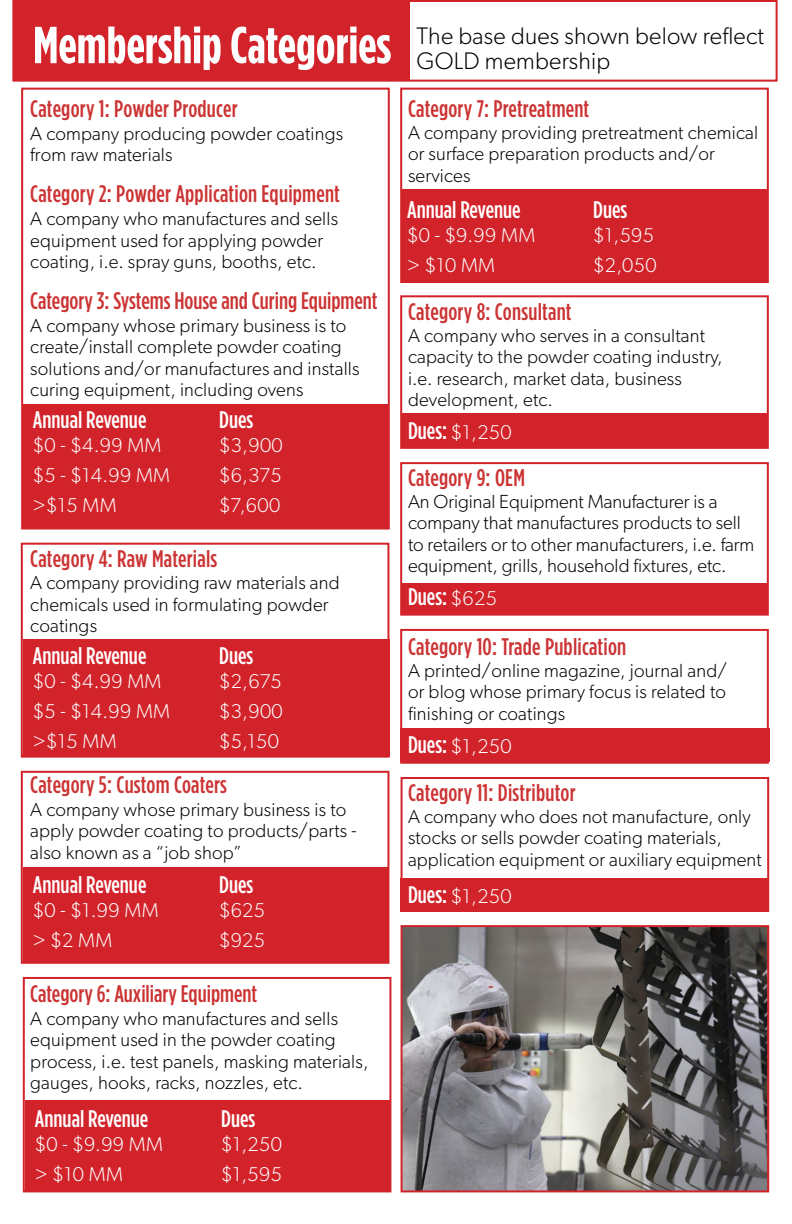
<style>
.page{position:relative;width:792px;height:1224px;background:#fff}
.page>*{position:absolute;margin:0;border:0;box-sizing:border-box;transform-origin:0 0}
.t1{font:700 52px "Gotham Condensed";color:#fff}
.t2{font:500 24px/50.4px "Gotham Condensed";letter-spacing:.01em;color:#c33}
.t3{font:500 24px "Gotham Condensed";color:#fff}
.t4{font:300 24px/25px "Gibson";letter-spacing:.01em;color:#000}
.t5{font:300 20px/30px "Gibson";letter-spacing:.02em;color:#fff}
.t6{font:300 19px/21.6px "Gibson";letter-spacing:.01em;color:#000}
.s1{font-family:"Gotham Condensed";font-weight:500;font-size:24px}
.s2{color:#fff}
.s3{font-family:"Gibson";font-weight:300;font-size:20px;color:#fff}
</style>
<div class="page">
<div style="left:400px;top:879px;width:369px;height:33px;background:#d2232a"></div>
<div style="left:400px;top:729px;width:369px;height:33px;background:#d2232a"></div>
<div style="left:402px;top:583px;width:365px;height:31px;background:#d2232a"></div>
<div style="left:402px;top:413px;width:365px;height:34px;background:#d2232a"></div>
<div style="left:403px;top:190px;width:364px;height:91px;background:#d2232a"></div>
<div style="left:25px;top:1100px;width:364px;height:91px;background:#d2232a"></div>
<div style="left:23px;top:867px;width:365px;height:95px;background:#d2232a"></div>
<div style="left:23px;top:639px;width:366px;height:118px;background:#d2232a"></div>
<div style="left:23px;top:404px;width:365px;height:124px;background:#d2232a"></div>
<div style="left:14px;top:0;width:396px;height:81px;background:#d2232a"></div>
<div style="left:400px;top:629px;width:369px;height:135px;border:2px solid #d2232a"></div>
<div style="left:401px;top:777px;width:368px;height:135px;border:2px solid #d2232a"></div>
<div style="left:21px;top:771px;width:368px;height:193px;border:2px solid #d2232a"></div>
<div style="left:21px;top:88px;width:369px;height:442px;border:2px solid #d2232a"></div>
<div style="left:21px;top:543px;width:368px;height:215px;border:2px solid #d2232a"></div>
<div style="left:400px;top:88px;width:369px;height:195px;border:2px solid #d2232a"></div>
<div style="left:23px;top:977px;width:368px;height:215px;border:2px solid #d2232a"></div>
<div style="left:400px;top:295px;width:369px;height:154px;border:2px solid #d2232a"></div>
<div style="left:400px;top:462px;width:369px;height:154px;border:2px solid #d2232a"></div>
<img style="left:404px;top:928px;width:362px;height:261px">
<div style="left:401px;top:925px;width:368px;height:267px;border:2px solid #d2232a"></div>
<div style="left:12px;top:0;width:766px;height:82px;border:2px solid #d2232a"></div>
<h1 class="t1" style="left:33px;top:14px;width:360px">Membership Categories</h1>
<p class="t2" style="left:30px;top:83px;width:209px">Category 1: Powder Producer</p>
<p class="t6" style="left:30px;top:122px;width:314px">A company producing powder coatings from raw materials</p>
<p class="t2" style="left:30px;top:168px;width:311px">Category 2: Powder Application Equipment</p>
<p class="t6" style="left:30px;top:207px;width:309px">A company who manufactures and sells equipment used for applying powder coating, i.e. spray guns, booths, etc.</p>
<p class="t2" style="left:30px;top:275px;width:349px">Category 3: Systems House and Curing Equipment</p>
<p class="t6" style="left:30px;top:314px;width:331px">A company whose primary business is to create/install complete powder coating solutions and/or manufactures and installs curing equipment, including ovens</p>
<p class="t3" style="left:33px;top:406px;width:115px">Annual Revenue</p>
<p class="t5" style="left:33px;top:430px;width:139px">$0 - $4.99 MM $5 - $14.99 MM &gt;$15 MM</p>
<p class="t3" style="left:219px;top:406px;width:36px">Dues</p>
<p class="t5" style="left:219px;top:430px;width:65px;text-align:justify">$3,900 $6,375 $7,600</p>
<p class="t2" style="left:30px;top:533px;width:189px">Category 4: Raw Materials</p>
<p class="t6" style="left:30px;top:572px;width:311px">A company providing raw materials and chemicals used in formulating powder coatings</p>
<p class="t3" style="left:33px;top:641px;width:115px">Annual Revenue</p>
<p class="t5" style="left:33px;top:665px;width:139px">$0 - $4.99 MM $5 - $14.99 MM &gt;$15 MM</p>
<p class="t3" style="left:219px;top:641px;width:36px">Dues</p>
<p class="t5" style="left:219px;top:665px;width:65px;text-align:justify">$2,675 $3,900 $5,150</p>
<p class="t2" style="left:30px;top:759px;width:198px">Category 5: Custom Coaters</p>
<p class="t6" style="left:30px;top:798px;width:328px">A company whose primary business is to apply powder coating to products/parts - also known as a “job shop”</p>
<p class="t3" style="left:33px;top:870px;width:115px">Annual Revenue</p>
<p class="t5" style="left:33px;top:894px;width:127px">$0 - $1.99 MM &gt; $2 MM</p>
<p class="t3" style="left:219px;top:870px;width:36px">Dues</p>
<p class="t5" style="left:219px;top:894px;width:48px">$625 $925</p>
<p class="t2" style="left:30px;top:968px;width:228px">Category 6: Auxiliary Equipment</p>
<p class="t6" style="left:30px;top:1007px;width:340px">A company who manufactures and sells equipment used in the powder coating process, i.e. test panels, masking materials, gauges, hooks, racks, nozzles, etc.</p>
<p class="t3" style="left:35px;top:1105px;width:115px">Annual Revenue</p>
<p class="t5" style="left:35px;top:1129px;width:130px">$0 - $9.99 MM &gt; $10 MM</p>
<p class="t3" style="left:221px;top:1105px;width:36px">Dues</p>
<p class="t5" style="left:221px;top:1129px;width:62px">$1,250 $1,595</p>
<p class="t4" style="left:416px;top:23px;width:349px">The base dues shown below reflect<br>GOLD membership</p>
<p class="t2" style="left:408px;top:83px;width:183px">Category 7: Pretreatment</p>
<p class="t6" style="left:408px;top:121px;width:352px">A company providing pretreatment chemical or surface preparation products and/or services</p>
<p class="t3" style="left:407px;top:196px;width:115px">Annual Revenue</p>
<p class="t5" style="left:407px;top:220px;width:130px">$0 - $9.99 MM &gt; $10 MM</p>
<p class="t3" style="left:593px;top:196px;width:36px">Dues</p>
<p class="t5" style="left:593px;top:220px;width:65px">$1,595 $2,050</p>
<p class="t2" style="left:408px;top:287px;width:165px">Category 8: Consultant</p>
<p class="t6" style="left:408px;top:324px;width:316px">A company who serves in a consultant capacity to the powder coating industry, i.e. research, market data, business development, etc.</p>
<p class="t5" style="left:408px;top:417px;width:105px"><span class="s1">Dues:</span> $1,250</p>
<p class="t2" style="left:408px;top:452px;width:118px">Category 9: OEM</p>
<p class="t6" style="left:408px;top:490px;width:348px">An Original Equipment Manufacturer is a company that manufactures products to sell to retailers or to other manufacturers, i.e. farm equipment, grills, household fixtures, etc.</p>
<p class="t2" style="left:408px;top:571px;width:220px"><span class="s2">Dues:</span> <span class="s3">$625<br></span>Category 10: Trade Publication</p>
<p class="t6" style="left:408px;top:659px;width:321px;text-align:justify">A printed/online magazine, journal and/ or blog whose primary focus is related to finishing or coatings</p>
<p class="t5" style="left:408px;top:730px;width:105px"><span class="s1">Dues:</span> $1,250</p>
<p class="t2" style="left:408px;top:768px;width:169px">Category 11: Distributor</p>
<p class="t6" style="left:408px;top:805px;width:355px">A company who does not manufacture, only stocks or sells powder coating materials, application equipment or auxiliary equipment</p>
<p class="t5" style="left:408px;top:880px;width:105px"><span class="s1">Dues:</span> $1,250</p>
</div>
